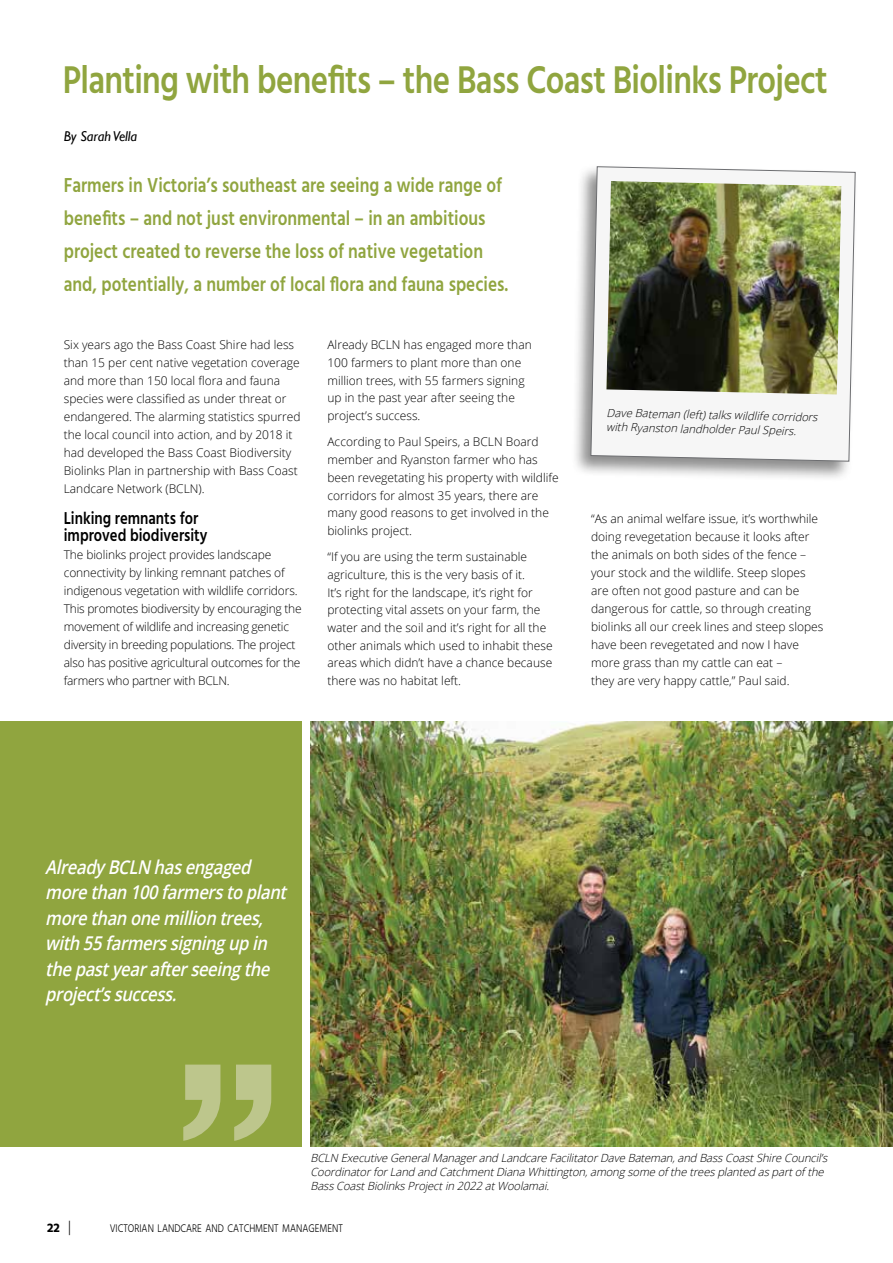
<style>
.page{position:relative;width:893px;height:1263px;background:#fff}
.page>*{position:absolute;margin:0;border:0;box-sizing:border-box;transform-origin:0 0}
.t1{font:600 39.6px "Hind";letter-spacing:-.02em;color:#90a53f;scale:.83 1}
.t2{font:600 20.7px/33px "Hind";color:#90a53f;scale:.83 1}
.t3{font:italic 600 18.9px/25.5px "Open Sans";color:#fff;scale:.87 1}
.t4{font:600 17.7px/17.7px "Hind";color:#000;scale:.83 1}
.t5{font:300 16.2px "Hind";color:#000;scale:.83 1}
.t6{font:italic 14.25px "Gill Sans";color:#000}
.t7{font:700 12.75px "Hind";color:#000}
.t8{font:300 12px/18px "Open Sans";color:#000}
.t9{font:300 12px/18px "Open Sans";letter-spacing:-.02em;color:#000}
.t10{font:300 11.4px "Hind";color:#000;scale:.83 1}
.t11{font:italic 300 11.25px/14.2px "Open Sans";color:#000}
</style>
<div class="page">
<img style="left:310px;top:722px;width:583px;height:425px">
<div style="left:0;top:722px;width:302px;height:425px;background:#90a53f"></div>
<svg style="left:183px;top:1064px;width:88px;height:77px"></svg>
<div style="left:571px;top:164px;width:287px;height:318px;background:#000;opacity:.45"></div>
<svg style="left:590px;top:166px;width:265px;height:296px"></svg>
<img style="left:606px;top:181px;width:235px;height:213px">
<h1 class="t1" style="left:63px;top:52px;width:923px">Planting with benefits – the Bass Coast Biolinks Project</h1>
<p class="t6" style="left:64px;top:128px;width:75px">By Sarah Vella</p>
<h2 class="t2" style="left:64px;top:170px;width:537px">Farmers in Victoria’s southeast are seeing a wide range of benefits – and not just environmental – in an ambitious project created to reverse the loss of native vegetation and, potentially, a number of local flora and fauna species.</h2>
<p class="t8" style="left:64px;top:336px;width:238px">Six years ago the Bass Coast Shire had less than 15 per cent native vegetation coverage and more than 150 local flora and fauna species were classified as under threat or endangered. The alarming statistics spurred the local council into action, and by 2018 it had developed the Bass Coast Biodiversity Biolinks Plan in partnership with Bass Coast Landcare Network (BCLN).</p>
<h3 class="t4" style="left:64px;top:510px;width:175px">Linking remnants for improved biodiversity</h3>
<p class="t9" style="left:64px;top:546px;width:239px">The biolinks project provides landscape connectivity by linking remnant patches of indigenous vegetation with wildlife corridors.<br>This promotes biodiversity by encouraging the movement of wildlife and increasing genetic diversity in breeding populations. The project also has positive agricultural outcomes for the farmers who partner with BCLN.</p>
<p class="t8" style="left:327px;top:336px;width:206px">Already BCLN has engaged more than<br>100 farmers to plant more than one million trees, with 55 farmers signing up in the past year after seeing the project’s success.</p>
<p class="t8" style="left:327px;top:433px;width:233px">According to Paul Speirs, a BCLN Board member and Ryanston farmer who has been revegetating his property with wildlife corridors for almost 35 years, there are many good reasons to get involved in the biolinks project.</p>
<p class="t8" style="left:327px;top:548px;width:227px">“If you are using the term sustainable agriculture, this is the very basis of it.<br>It’s right for the landscape, it’s right for protecting vital assets on your farm, the water and the soil and it’s right for all the other animals which used to inhabit these areas which didn’t have a chance because there was no habitat left.</p>
<p class="t11" style="left:607px;top:406px;width:213px;rotate:1deg">Dave Bateman (left) talks wildlife corridors with Ryanston landholder Paul Speirs.</p>
<p class="t8" style="left:591px;top:509px;width:234px">“As an animal welfare issue, it’s worthwhile doing revegetation because it looks after the animals on both sides of the fence – your stock and the wildlife. Steep slopes are often not good pasture and can be dangerous for cattle, so through creating biolinks all our creek lines and steep slopes have been revegetated and now I have more grass than my cattle can eat –<br>they are very happy cattle,” Paul said.</p>
<h3 class="t3" style="left:45px;top:854px;width:284px">Already BCLN hasengaged morethan100farmerstoplant morethanonemilliontrees, with55farmerssigningupin thepastyearafterseeingthe project’ssuccess.</h3>
<p class="t11" style="left:310px;top:1150px;width:522px">BCLN Executive GeneralManagerand Landcare FacilitatorDave Bateman,and BassCoastShire Council’s<br>CoordinatorforLand and CatchmentDianaWhittington,amongsome of the treesplanted aspartof the<br>BassCoastBiolinksProjectin 2022 atWoolamai.</p>
<h3 class="t5" style="left:68px;top:1216px;width:5px">|</h3>
<p class="t7" style="left:47px;top:1220px;width:14px">22</p>
<p class="t10" style="left:110px;top:1221px;width:282px">VICTORIAN LANDCARE AND CATCHMENT MANAGEMENT</p>
</div>
